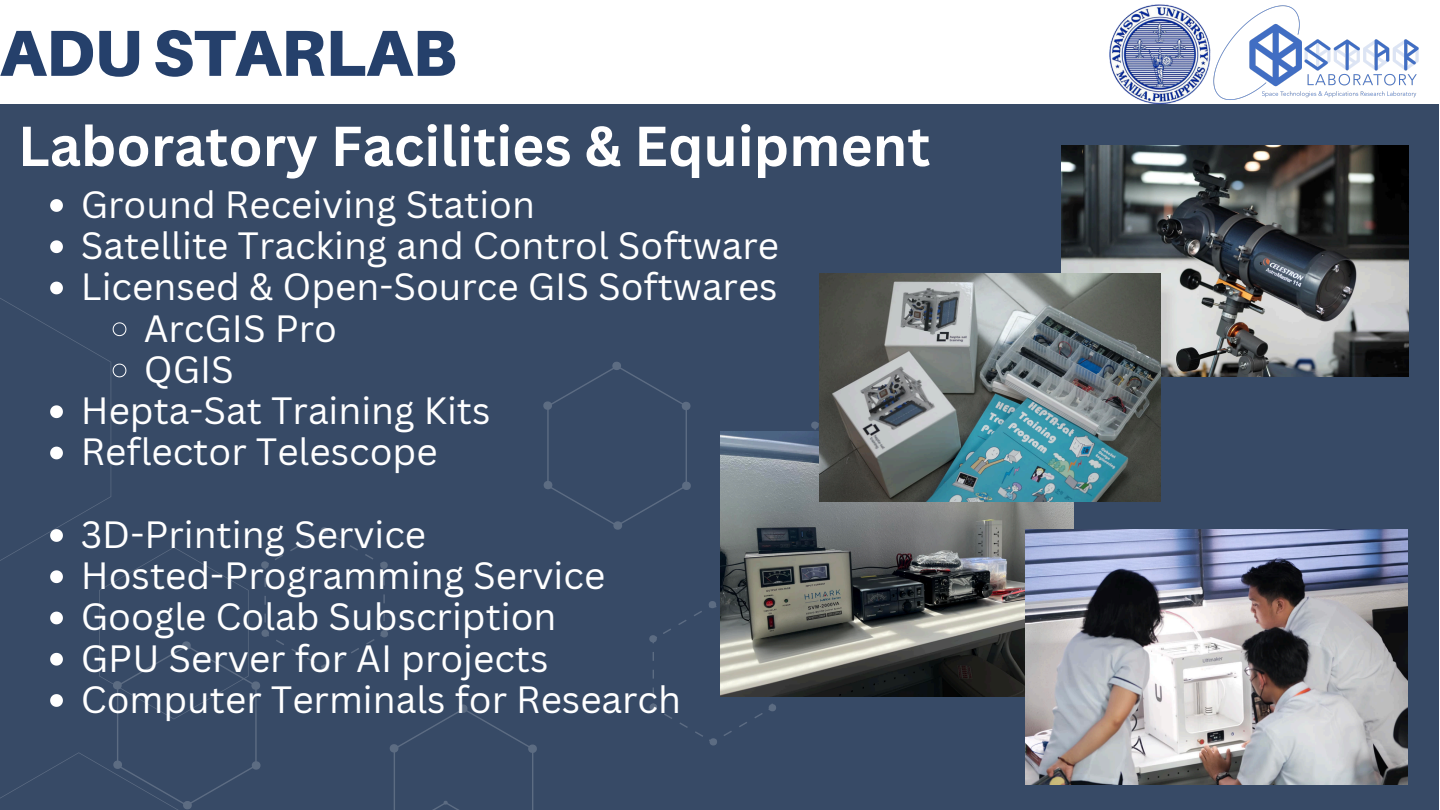
<style>
.page{position:relative;width:1440px;height:810px;background:#fff}
.page>*{position:absolute;margin:0;border:0;box-sizing:border-box;transform-origin:0 0}
.t1{font:900 65.2px "Aileron";color:#25406b}
.t2{font:700 55px "Canva Sans";color:#fff}
.t3{font:37px "Canva Sans";color:#fff}
</style>
<div class="page">
<div style="left:0;top:104px;width:1439px;height:706px;background:#374a66"></div>
<svg style="left:383px;top:612px;width:2px;height:9px"></svg>
<svg style="left:383px;top:594px;width:2px;height:9px"></svg>
<svg style="left:383px;top:577px;width:2px;height:9px"></svg>
<svg style="left:275px;top:537px;width:39px;height:23px"></svg>
<svg style="left:276px;top:640px;width:39px;height:23px"></svg>
<svg style="left:380px;top:561px;width:8px;height:9px"></svg>
<svg style="left:335px;top:630px;width:53px;height:32px"></svg>
<svg style="left:321px;top:664px;width:8px;height:8px"></svg>
<svg style="left:321px;top:527px;width:52px;height:33px"></svg>
<svg style="left:811px;top:421px;width:8px;height:9px"></svg>
<svg style="left:663px;top:611px;width:39px;height:23px"></svg>
<svg style="left:664px;top:714px;width:39px;height:23px"></svg>
<svg style="left:724px;top:703px;width:52px;height:33px"></svg>
<svg style="left:709px;top:738px;width:8px;height:8px"></svg>
<svg style="left:650px;top:703px;width:7px;height:8px"></svg>
<svg style="left:649px;top:635px;width:8px;height:9px"></svg>
<svg style="left:709px;top:601px;width:8px;height:7px"></svg>
<svg style="left:390px;top:704px;width:147px;height:106px"></svg>
<svg style="left:543px;top:362px;width:148px;height:168px"></svg>
<img style="left:1213px;top:5px;width:206px;height:95px">
<svg style="left:50px;top:199px;width:13px;height:13px"></svg>
<svg style="left:50px;top:240px;width:13px;height:13px"></svg>
<svg style="left:0;top:282px;width:269px;height:528px"></svg>
<img style="left:720px;top:432px;width:354px;height:265px">
<img style="left:1025px;top:529px;width:383px;height:255px">
<img style="left:1061px;top:146px;width:347px;height:231px">
<img style="left:820px;top:274px;width:341px;height:227px">
<img style="left:1110px;top:4px;width:101px;height:100px">
<p class="t1" style="left:0;top:13px;width:458px">ADU STARLAB</p>
<p class="t2" style="left:18px;top:107px;width:914px">Laboratory Facilities &amp; Equipment</p>
<p class="t3" style="left:81px;top:178px;width:456px">Ground Receiving Station</p>
<h1 class="t3" style="left:81px;top:220px;width:700px">Satellite Tracking and Control Software</h1>
<p class="t3" style="left:81px;top:261px;width:698px">Licensed &amp; Open-Source GIS Softwares</p>
<h2 class="t3" style="left:144px;top:302px;width:195px">ArcGIS Pro</h2>
<p class="t3" style="left:144px;top:343px;width:92px">QGIS</p>
<p class="t3" style="left:81px;top:385px;width:411px">Hepta-Sat Training Kits</p>
<p class="t3" style="left:81px;top:426px;width:358px">Reflector Telescope</p>
<p class="t3" style="left:81px;top:508px;width:347px">3D-Printing Service</p>
<p class="t3" style="left:81px;top:550px;width:526px">Hosted-Programming Service</p>
<p class="t3" style="left:81px;top:591px;width:477px">Google Colab Subscription</p>
<p class="t3" style="left:81px;top:632px;width:469px">GPU Server for AI projects</p>
<p class="t3" style="left:81px;top:673px;width:602px">Computer Terminals for Research</p>
</div>
